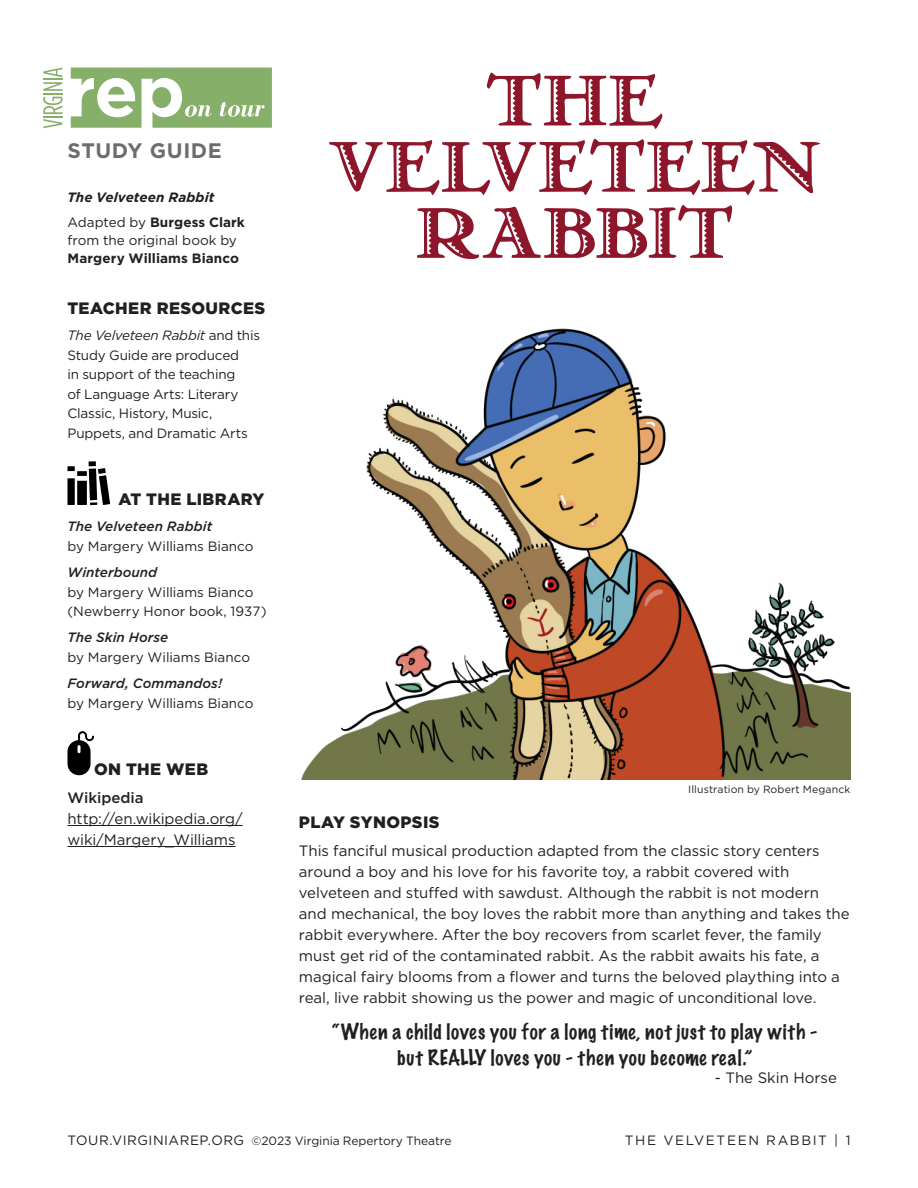
<style>
.page{position:relative;width:918px;height:1188px;background:#fff}
.page>*{position:absolute;margin:0;border:0;box-sizing:border-box;transform-origin:0 0}
.t1{font:700 21px "Gotham";letter-spacing:.025em;color:#6c6d70}
.t2{font:100 19.5px/25.2px "Marker Felt";letter-spacing:.04em;color:#231f20;text-align:center}
.Text__Subhead{font:900 16.5px "Gotham";letter-spacing:.02em;color:#231f20}
.Text__Basic_10pt{font:15px/21px "Gotham";letter-spacing:-.005em;color:#231f20}
.Text__Basic_9pt{font:13.5px/19.5px "Gotham";letter-spacing:-.005em;color:#231f20}
.Text__Basic_10pt-2{font:700 13.5px/18px "Gotham";letter-spacing:.005em;color:#231f20}
.Text__Basic_9pt-2{font:13.5px "Gotham";letter-spacing:.12em;color:#231f20}
.Text__Basic_10pt-3{font:italic 700 13.5px "Gotham";letter-spacing:.005em;color:#231f20}
.t3{font:12px "Gotham";letter-spacing:-.005em;color:#231f20}
.Text__Basic_11pt{font:10.5px "Gotham";letter-spacing:.01em;color:#231f20}
.s1{font-weight:400}
.s2{font-style:italic}
.s3{font-weight:500;font-style:italic}
.s4{font-weight:500}
.s5{font-size:13.5px}
</style>
<div class="page">
<svg style="left:43px;top:68px;width:20px;height:60px"></svg>
<svg style="left:71px;top:68px;width:201px;height:60px"></svg>
<hr style="left:68px;top:825px;width:175px;height:1px;background:#231f20">
<hr style="left:68px;top:846px;width:168px;height:1px;background:#231f20">
<svg style="left:67px;top:461px;width:43px;height:44px"></svg>
<svg style="left:67px;top:731px;width:27px;height:44px"></svg>
<svg style="left:487px;top:73px;width:175px;height:56px"></svg>
<svg style="left:329px;top:139px;width:491px;height:56px"></svg>
<svg style="left:417px;top:205px;width:315px;height:54px"></svg>
<img style="left:301px;top:328px;width:549px;height:451px">
<h1 class="t1" style="left:68px;top:137px;width:156px">STUDY GUIDE</h1>
<p class="Text__Basic_10pt-3" style="left:68px;top:188px;width:149px">The Velveteen Rabbit</p>
<p class="Text__Basic_10pt-2" style="left:68px;top:213px;width:179px"><span class="s1">Adapted by</span> Burgess Clark <span class="s1">from the original book by<br></span>Margery Williams Bianco</p>
<p class="Text__Subhead" style="left:68px;top:297px;width:199px">TEACHER RESOURCES</p>
<p class="Text__Basic_9pt" style="left:68px;top:325px;width:194px"><span class="s2">The Velveteen Rabbit</span> and this<br>Study Guide are produced<br>in support of the teaching<br>of Language Arts: Literary<br>Classic, History, Music,<br>Puppets, and Dramatic Arts</p>
<p class="Text__Subhead" style="left:118px;top:488px;width:148px">AT THE LIBRARY</p>
<p class="Text__Basic_9pt" style="left:68px;top:517px;width:188px"><span class="s3">The Velveteen Rabbit<br></span>by Margery Williams Bianco</p>
<p class="Text__Basic_9pt" style="left:68px;top:562px;width:201px"><span class="s3">Winterbound<br></span>by Margery Williams Bianco (Newberry Honor book, 1937)</p>
<p class="Text__Basic_9pt" style="left:68px;top:628px;width:184px"><span class="s3">The Skin Horse<br></span>by Margery Wiliams Bianco</p>
<p class="Text__Basic_9pt" style="left:68px;top:673px;width:188px"><span class="s3">Forward, Commandos!<br></span>by Margery Williams Bianco</p>
<p class="Text__Subhead" style="left:94px;top:758px;width:116px">ON THE WEB</p>
<p class="Text__Basic_10pt" style="left:68px;top:787px;width:177px"><span class="s4">Wikipedia </span>http://en.wikipedia.org/ wiki/Margery_Williams</p>
<p class="Text__Basic_11pt" style="left:688px;top:783px;width:164px">Illustration by Robert Meganck</p>
<p class="Text__Subhead" style="left:299px;top:811px;width:142px">PLAY SYNOPSIS</p>
<p class="Text__Basic_10pt" style="left:299px;top:839px;width:552px">This fanciful musical production adapted from the classic story centers around a boy and his love for his favorite toy, a rabbit covered with velveteen and stuffed with sawdust. Although the rabbit is not modern and mechanical, the boy loves the rabbit more than anything and takes the rabbit everywhere. After the boy recovers from scarlet fever, the family must get rid of the contaminated rabbit. As the rabbit awaits his fate, a magical fairy blooms from a flower and turns the beloved plaything into a real, live rabbit showing us the power and magic of unconditional love.</p>
<p class="t2" style="left:332px;top:1019px;width:487px">“When a child loves you for a long time, not just to play with - but REALLY loves you - then you become real.”</p>
<p class="Text__Basic_10pt" style="left:715px;top:1067px;width:124px">- The Skin Horse</p>
<p class="t3" style="left:68px;top:1133px;width:386px"><span class="s5">TOUR.VIRGINIAREP.ORG</span> ©2023 Virginia Repertory Theatre</p>
<p class="Text__Basic_9pt-2" style="left:625px;top:1131px;width:227px">THE VELVETEEN RABBIT | 1</p>
</div>
